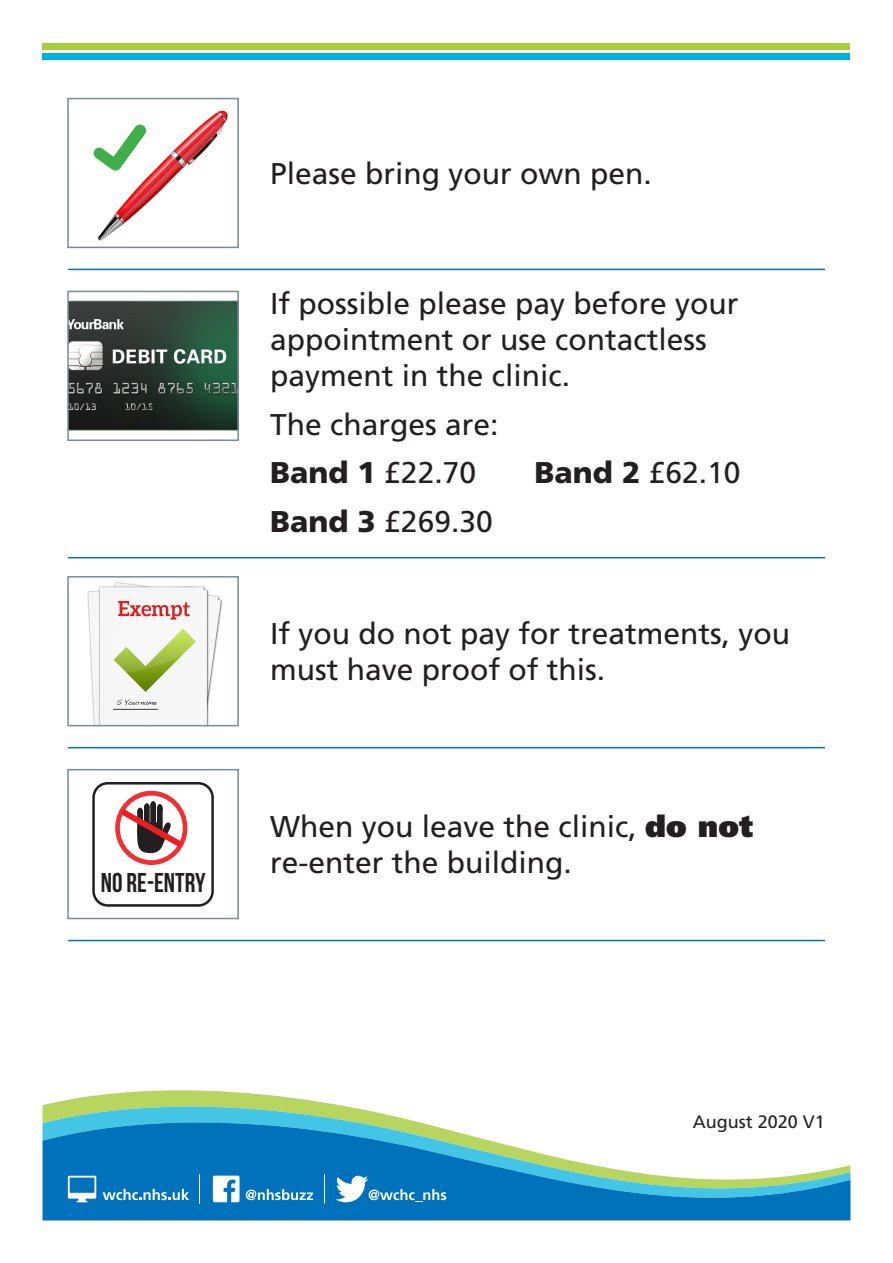
<style>
.page{position:relative;width:893px;height:1263px;background:#fff}
.page>*{position:absolute;margin:0;border:0;box-sizing:border-box;transform-origin:0 0}
.t1{font:30px/36px "Frutiger LT Pro";color:#231f20}
.t2{font:700 27.15px "Bebas Neue";color:#231f20}
.t3{font:18px "Frutiger LT Pro";color:#231f20}
.s1{font-weight:900}
</style>
<div class="page">
<svg style="left:48px;top:1090px;width:284px;height:14px;fill:#b8d65f"></svg>
<svg style="left:43px;top:1104px;width:807px;height:117px"></svg>
<svg style="left:68px;top:1176px;width:28px;height:26px"></svg>
<svg style="left:246px;top:1189px;width:67px;height:11px"></svg>
<hr style="left:199px;top:1174px;width:1px;height:30px;background:#fff">
<hr style="left:324px;top:1174px;width:1px;height:30px;background:#fff">
<svg style="left:213px;top:1175px;width:26px;height:27px"></svg>
<svg style="left:103px;top:1189px;width:86px;height:11px"></svg>
<svg style="left:336px;top:1176px;width:110px;height:26px"></svg>
<div style="left:43px;top:43px;width:807px;height:7px;background:#a9cf38"></div>
<div style="left:43px;top:53px;width:807px;height:6px;background:#00b3dc"></div>
<img style="left:98px;top:110px;width:130px;height:131px">
<div style="left:67px;top:98px;width:172px;height:150px;border:2px solid #758c99"></div>
<img style="left:70px;top:300px;width:166px;height:131px">
<div style="left:67px;top:291px;width:172px;height:150px;border:2px solid #758c99"></div>
<hr style="left:68px;top:269px;width:757px;height:1px;background:#0072bc">
<hr style="left:68px;top:557px;width:757px;height:1px;background:#0072bc">
<img style="left:87px;top:582px;width:136px;height:141px">
<div style="left:67px;top:576px;width:172px;height:150px;border:2px solid #758c99"></div>
<svg style="left:115px;top:791px;width:72px;height:74px"></svg>
<div style="left:92px;top:782px;width:122px;height:125px;border:3px solid #231f20;border-radius:14px"></div>
<div style="left:67px;top:769px;width:172px;height:150px;border:2px solid #758c99"></div>
<hr style="left:68px;top:747px;width:757px;height:1px;background:#0072bc">
<hr style="left:68px;top:940px;width:757px;height:1px;background:#0072bc">
<svg style="left:98px;top:111px;width:50px;height:62px"></svg>
<p class="t2" style="left:101px;top:867px;width:106px">NO RE-ENTRY</p>
<p class="t1" style="left:270px;top:156px;width:383px">Please bring your own pen.</p>
<p class="t1" style="left:270px;top:286px;width:470px">If possible please pay before your appointment or use contactless payment in the clinic.</p>
<p class="t1" style="left:270px;top:406px;width:230px">The charges are:</p>
<p class="t1" style="left:270px;top:455px;width:208px"><span class="s1">Band 1</span> £22.70</p>
<p class="t1" style="left:534px;top:455px;width:208px"><span class="s1">Band 2</span> £62.10</p>
<p class="t1" style="left:270px;top:504px;width:224px"><span class="s1">Band 3</span> £269.30</p>
<p class="t1" style="left:270px;top:616px;width:522px">If you do not pay for treatments, you must have proof of this.</p>
<p class="t1" style="left:270px;top:809px;width:484px">When you leave the clinic, <span class="s1">do not </span>re-enter the building.</p>
<p class="t3" style="left:693px;top:1111px;width:134px">August 2020 V1</p>
</div>
